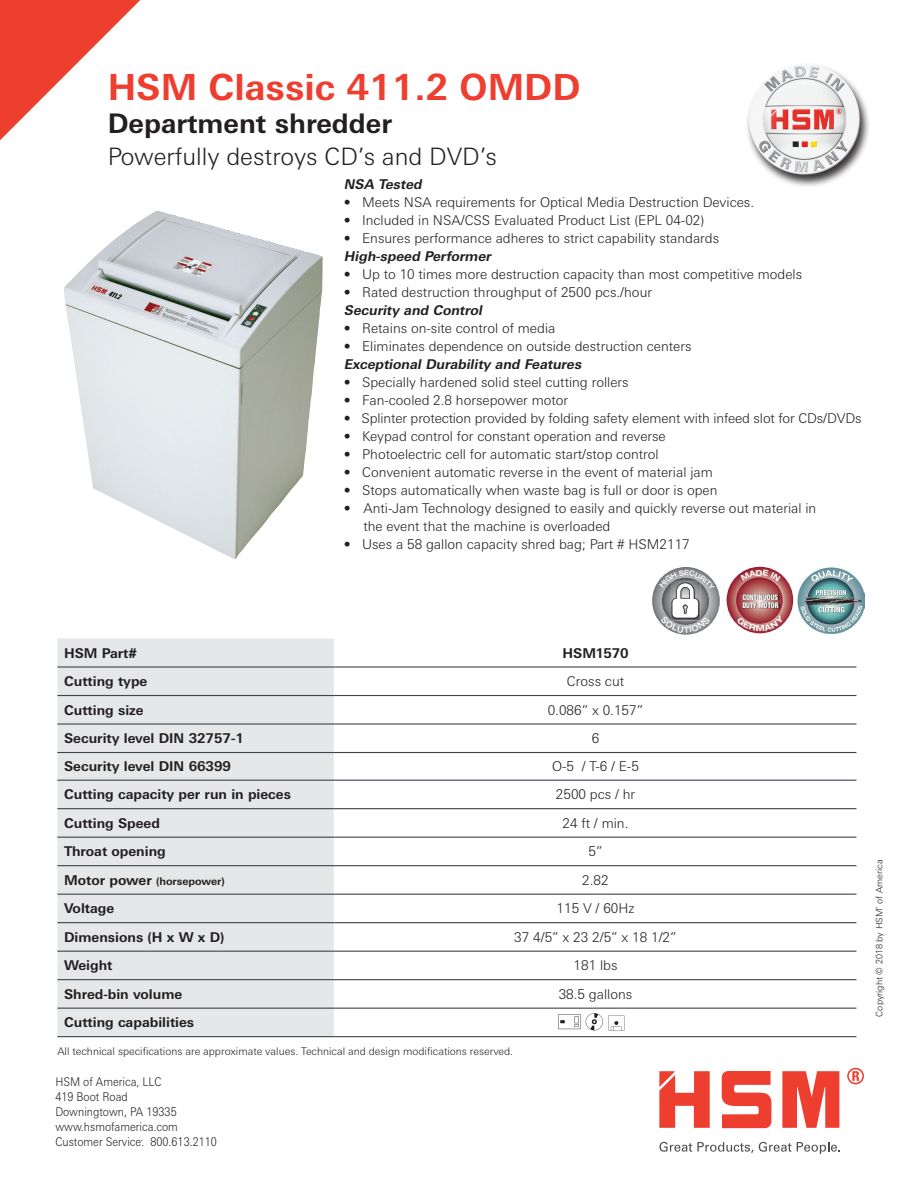
<style>
.page{position:relative;width:918px;height:1188px;background:#fff}
.page>*{position:absolute;margin:0;border:0;box-sizing:border-box;transform-origin:0 0}
.t1{font:700 36px "Univers Next W1 G";color:#ee3e30}
.t2{font:700 27px "Univers Next W1 G";color:#231f20}
.t3{font:300 24px "Univers Next W1 G";color:#231f20}
.t4{font:300 13.5px/18px "Univers Next W1 G";color:#231f20}
.t5{font:700 13.5px "Univers Next W1 G";color:#231f20}
.t6{font:italic 700 13.5px "Univers Next W1 G";color:#231f20}
.t7{font:300 12px/15px "Univers Next W1 G";color:#231f20;scale:.9 1}
.t8{font:300 10.5px "Univers Next W1 G";color:#231f20}
.t9{font:700 10.5px "Univers Next W1 G";color:#231f20}
.t10{font:300 9px "Univers Next W1 G";color:#231f20}
.t11{font:900 condensed 7.95px/8.1px "Helvetica Neue";color:#fff;scale:.88 1}
.s1{font-size:13.5px}
.s2{font-style:italic}
</style>
<div class="page">
<div style="left:745px;top:62px;width:125px;height:126px;background:#231f20;opacity:.9"></div>
<img style="left:776px;top:64px;width:28px;height:8px">
<svg style="left:0;top:0;width:140px;height:140px"></svg>
<svg style="left:659px;top:1068px;width:205px;height:60px"></svg>
<svg style="left:659px;top:1142px;width:181px;height:12px"></svg>
<div style="left:57px;top:639px;width:277px;height:397px;background:#e6e7e9"></div>
<svg style="left:334px;top:696px;width:522px;height:335px"></svg>
<hr style="left:57px;top:666px;width:277px;height:2px;background:#40444e">
<hr style="left:57px;top:695px;width:277px;height:1px;background:#40444e">
<hr style="left:57px;top:723px;width:277px;height:2px;background:#40444e">
<hr style="left:57px;top:752px;width:277px;height:1px;background:#40444e">
<hr style="left:57px;top:780px;width:277px;height:1px;background:#40444e">
<hr style="left:57px;top:808px;width:277px;height:1px;background:#40444e">
<hr style="left:57px;top:837px;width:277px;height:1px;background:#40444e">
<hr style="left:57px;top:865px;width:277px;height:1px;background:#40444e">
<hr style="left:57px;top:894px;width:277px;height:1px;background:#40444e">
<hr style="left:57px;top:922px;width:277px;height:1px;background:#40444e">
<hr style="left:57px;top:951px;width:277px;height:1px;background:#40444e">
<hr style="left:57px;top:979px;width:277px;height:1px;background:#40444e">
<hr style="left:57px;top:1008px;width:277px;height:1px;background:#40444e">
<hr style="left:57px;top:1036px;width:277px;height:1px;background:#40444e">
<hr style="left:334px;top:666px;width:522px;height:2px;background:#40444e">
<hr style="left:334px;top:695px;width:522px;height:1px;background:#40444e">
<hr style="left:334px;top:723px;width:522px;height:2px;background:#40444e">
<hr style="left:334px;top:752px;width:522px;height:1px;background:#40444e">
<hr style="left:334px;top:780px;width:522px;height:1px;background:#40444e">
<hr style="left:334px;top:808px;width:522px;height:1px;background:#40444e">
<hr style="left:334px;top:837px;width:522px;height:1px;background:#40444e">
<hr style="left:334px;top:865px;width:522px;height:1px;background:#40444e">
<hr style="left:334px;top:894px;width:522px;height:1px;background:#40444e">
<hr style="left:334px;top:922px;width:522px;height:1px;background:#40444e">
<hr style="left:334px;top:951px;width:522px;height:1px;background:#40444e">
<hr style="left:334px;top:979px;width:522px;height:1px;background:#40444e">
<hr style="left:334px;top:1008px;width:522px;height:1px;background:#40444e">
<hr style="left:334px;top:1036px;width:522px;height:1px;background:#40444e">
<img style="left:798px;top:567px;width:66px;height:67px">
<img style="left:64px;top:211px;width:259px;height:348px">
<svg style="left:727px;top:567px;width:66px;height:66px"></svg>
<svg style="left:736px;top:577px;width:47px;height:47px"></svg>
<img style="left:742px;top:592px;width:38px;height:19px">
<svg style="left:558px;top:1013px;width:66px;height:18px"></svg>
<svg style="left:736px;top:616px;width:48px;height:15px"></svg>
<svg style="left:741px;top:570px;width:40px;height:12px"></svg>
<svg style="left:652px;top:567px;width:68px;height:68px"></svg>
<h1 class="t1" style="left:108px;top:66px;width:474px">HSM Classic 411.2 OMDD</h1>
<h2 class="t2" style="left:108px;top:107px;width:286px">Department shredder</h2>
<h3 class="t3" style="left:108px;top:142px;width:391px">Powerfully destroys CD’s and DVD’s</h3>
<p class="t6" style="left:344px;top:176px;width:82px">NSA Tested</p>
<p class="t4" style="left:344px;top:193px;width:412px">• Meets NSA requirements for Optical Media Destruction Devices.</p>
<p class="t4" style="left:344px;top:211px;width:362px">• Included in NSA/CSS Evaluated Product List (EPL 04-02)</p>
<p class="t4" style="left:344px;top:229px;width:377px">• Ensures performance adheres to strict capability standards</p>
<p class="t6" style="left:344px;top:248px;width:151px">High-speed Performer</p>
<p class="t4" style="left:344px;top:265px;width:460px">• Up to 10 times more destruction capacity than most competitive models</p>
<p class="t4" style="left:344px;top:283px;width:310px">• Rated destruction throughput of 2500 pcs./hour</p>
<p class="t6" style="left:344px;top:302px;width:143px">Security and Control</p>
<p class="t4" style="left:344px;top:319px;width:213px">• Retains on-site control of media</p>
<p class="t4" style="left:344px;top:337px;width:349px">• Eliminates dependence on outside destruction centers</p>
<p class="t6" style="left:344px;top:356px;width:242px">Exceptional Durability and Features</p>
<p class="t4" style="left:344px;top:373px;width:286px">• Specially hardened solid steel cutting rollers</p>
<p class="t4" style="left:344px;top:391px;width:226px">• Fan-cooled 2.8 horsepower motor</p>
<p class="t4" style="left:344px;top:409px;width:519px">• Splinter protection provided by folding safety element with infeed slot for CDs/DVDs</p>
<p class="t4" style="left:344px;top:427px;width:323px">• Keypad control for constant operation and reverse</p>
<p class="t4" style="left:344px;top:445px;width:316px">• Photoelectric cell for automatic start/stop control</p>
<p class="t4" style="left:344px;top:463px;width:370px">• Convenient automatic reverse in the event of material jam</p>
<p class="t4" style="left:344px;top:481px;width:375px">• Stops automatically when waste bag is full or door is open</p>
<p class="t4" style="left:363px;top:499px;width:455px;text-indent:-19px">• Anti-Jam Technology designed to easily and quickly reverse out material in the event that the machine is overloaded</p>
<p class="t4" style="left:344px;top:535px;width:347px">• Uses a 58 gallon capacity shred bag; Part # HSM2117</p>
<p class="t5" style="left:64px;top:645px;width:74px">HSM Part#</p>
<p class="t5" style="left:562px;top:645px;width:68px">HSM1570</p>
<p class="t5" style="left:64px;top:673px;width:85px">Cutting type</p>
<p class="t4" style="left:567px;top:672px;width:59px">Cross cut</p>
<p class="t5" style="left:64px;top:702px;width:81px">Cutting size</p>
<p class="t4" style="left:548px;top:701px;width:97px">0.086” x 0.157”</p>
<p class="t5" style="left:64px;top:730px;width:181px">Security level DIN 32757-1</p>
<p class="t4" style="left:592px;top:729px;width:9px">6</p>
<p class="t5" style="left:64px;top:759px;width:168px">Security level DIN 66399</p>
<p class="t4" style="left:552px;top:758px;width:88px">O-5 / T-6 / E-5</p>
<p class="t5" style="left:64px;top:787px;width:228px">Cutting capacity per run in pieces</p>
<p class="t4" style="left:556px;top:786px;width:81px">2500 pcs / hr</p>
<p class="t5" style="left:64px;top:815px;width:97px">Cutting Speed</p>
<p class="t4" style="left:563px;top:814px;width:67px">24 ft / min.</p>
<p class="t5" style="left:64px;top:844px;width:103px">Throat opening</p>
<p class="t4" style="left:588px;top:843px;width:16px">5”</p>
<p class="t9" style="left:64px;top:875px;width:162px"><span class="s1">Motor power</span> (horsepower)</p>
<p class="t4" style="left:582px;top:871px;width:28px">2.82</p>
<p class="t5" style="left:64px;top:901px;width:52px">Voltage</p>
<p class="t4" style="left:557px;top:900px;width:79px">115 V / 60Hz</p>
<p class="t5" style="left:64px;top:929px;width:162px">Dimensions (H x W x D)</p>
<p class="t4" style="left:514px;top:928px;width:164px">37 4/5” x 23 2/5” x 18 1/2”</p>
<p class="t5" style="left:64px;top:958px;width:50px">Weight</p>
<p class="t4" style="left:574px;top:957px;width:45px">181 lbs</p>
<p class="t5" style="left:64px;top:986px;width:120px">Shred-bin volume</p>
<p class="t4" style="left:559px;top:985px;width:75px">38.5 gallons</p>
<p class="t5" style="left:64px;top:1015px;width:132px">Cutting capabilities</p>
<p class="t8" style="left:57px;top:1045px;width:457px">All technical specifications are approximate values. Technical and design modifications reserved.</p>
<p class="t7" style="left:55px;top:1075px;width:181px">HSM of America, LLC<br>419 Boot Road<br>Downingtown, PA 19335 www.hsmofamerica.com<br>Customer Service<span class="s2">:</span> 800.613.2110</p>
<p class="t11" style="left:742px;top:593px;width:43px">CONTINUOUS<br>DUTY MOTOR</p>
<p class="t10" style="left:874px;top:1017px;width:158px;rotate:-90deg">Copyright © 2018 by HSM<sup>®</sup> of America</p>
</div>
